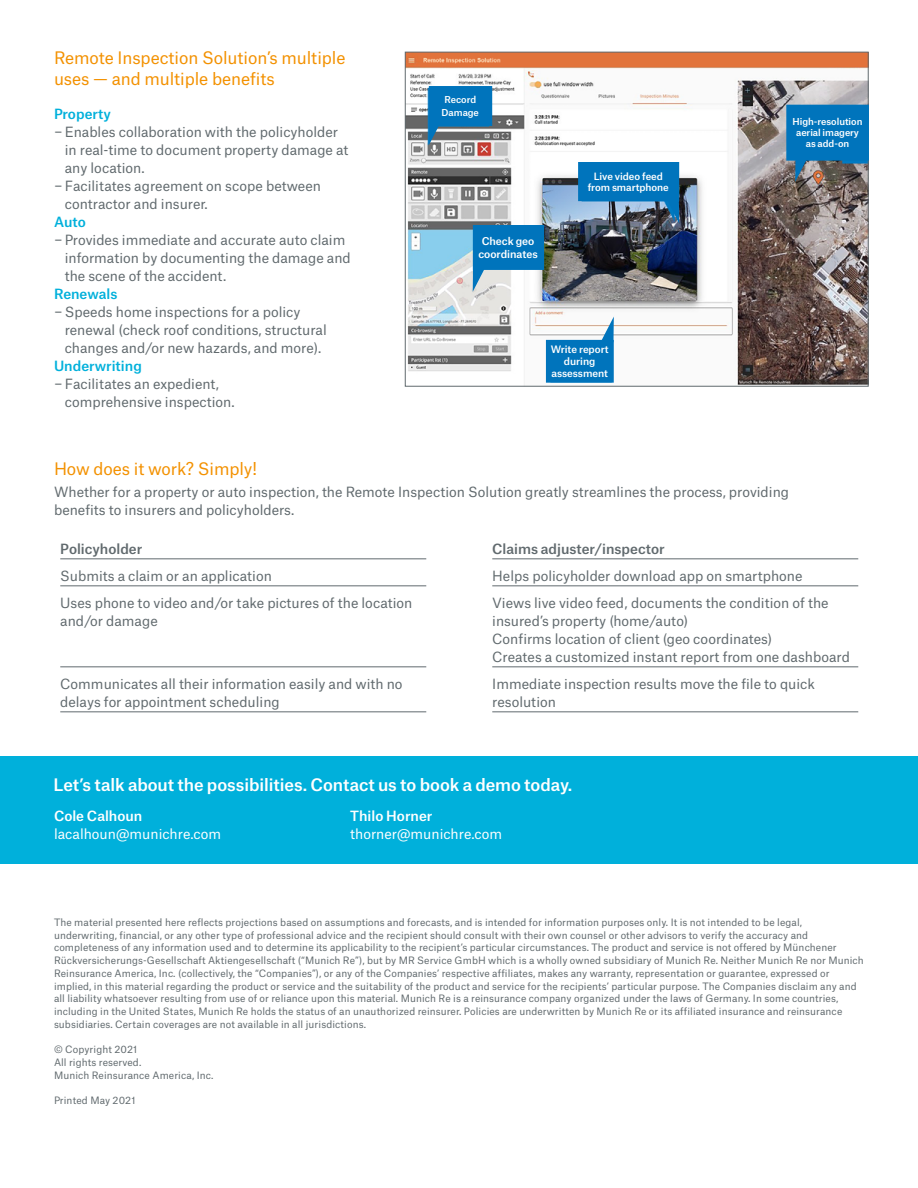
<style>
.page{position:relative;width:918px;height:1188px;background:#fff}
.page>*{position:absolute;margin:0;border:0;box-sizing:border-box;transform-origin:0 0}
.t1{font:16.5px/21px "Munich Re";letter-spacing:-.005em;color:#f39100}
.t2{font:500 16.5px "Munich Re";letter-spacing:-.005em;color:#fff}
.t3{font:13.5px/18px "Munich Re";color:#616a6e}
.t4{font:13.5px "Munich Re";color:#fff}
.t5{font:500 13.5px "Munich Re";color:#616a6e}
.t6{font:500 13.5px "Munich Re";color:#00b0db}
.t7{font:500 13.5px "Munich Re";color:#fff}
.t8{font:500 10.35px/12.5px "Munich Re";letter-spacing:-.005em;color:#fff;text-align:center}
.t9{font:9.75px/12.8px "Munich Re";letter-spacing:.01em;color:#616a6e}
.t10{font:500 9.75px/11.9px "Munich Re";letter-spacing:-.005em;color:#fff;text-align:center}
.t11{font:500 9.6px/11.6px "Munich Re";letter-spacing:-.005em;color:#fff;text-align:center}
.t12{font:500 9.15px/10.9px "Munich Re";letter-spacing:-.005em;color:#fff}
</style>
<div class="page">
<div style="left:0;top:756px;width:918px;height:108px;background:#00b0db"></div>
<hr style="left:60px;top:559px;width:366px;height:1px;background:#616a6e">
<hr style="left:60px;top:586px;width:366px;height:1px;background:#616a6e">
<hr style="left:60px;top:667px;width:366px;height:1px;background:#616a6e">
<hr style="left:60px;top:712px;width:366px;height:1px;background:#616a6e">
<hr style="left:492px;top:559px;width:366px;height:1px;background:#616a6e">
<hr style="left:492px;top:586px;width:366px;height:1px;background:#616a6e">
<hr style="left:492px;top:667px;width:366px;height:1px;background:#616a6e">
<hr style="left:492px;top:712px;width:366px;height:1px;background:#616a6e">
<img style="left:407px;top:54px;width:459px;height:331px">
<svg style="left:428px;top:86px;width:64px;height:61px;background:#307eb0"></svg>
<svg style="left:472px;top:225px;width:72px;height:68px;background:#4a99c9"></svg>
<svg style="left:546px;top:315px;width:69px;height:68px"></svg>
<svg style="left:786px;top:105px;width:83px;height:78px;background:#2073a6"></svg>
<svg style="left:578px;top:162px;width:102px;height:63px;background:#297aaf"></svg>
<h1 class="t1" style="left:54px;top:46px;width:293px">Remote Inspection Solution’s multiple uses — and multiple benefits</h1>
<h2 class="t6" style="left:54px;top:103px;width:58px">Property</h2>
<h2 class="t3" style="left:54px;top:121px;width:286px">− Enables collaboration with the policyholder</h2>
<h2 class="t3" style="left:65px;top:139px;width:285px">in real-time to document property damage at</h2>
<h2 class="t3" style="left:65px;top:157px;width:81px">any location.</h2>
<h2 class="t3" style="left:54px;top:175px;width:269px">− Facilitates agreement on scope between</h2>
<h2 class="t3" style="left:65px;top:193px;width:144px">contractor and insurer.</h2>
<h2 class="t6" style="left:54px;top:211px;width:33px">Auto</h2>
<h2 class="t3" style="left:65px;top:229px;width:288px;text-indent:-11px">− Provides immediate and accurate auto claim information by documenting the damage and the scene of the accident.</h2>
<h2 class="t6" style="left:54px;top:283px;width:65px">Renewals</h2>
<h2 class="t3" style="left:65px;top:301px;width:264px;text-indent:-11px">− Speeds home inspections for a policy renewal (check roof conditions, structural changes and/or new hazards, and more).</h2>
<h2 class="t6" style="left:54px;top:355px;width:89px">Underwriting</h2>
<h2 class="t3" style="left:65px;top:373px;width:171px;text-indent:-11px">− Facilitates an expedient, comprehensive inspection.</h2>
<p class="t12" style="left:442px;top:92px;width:39px;line-height:12.9px">Record<br>Damage</p>
<p class="t8" style="left:478px;top:234px;width:61px">Check geo coordinates</p>
<p class="t11" style="left:588px;top:169px;width:83px">Live video feed from smartphone</p>
<p class="t10" style="left:551px;top:343px;width:59px">Write report during assessment</p>
<p class="t12" style="left:793px;top:115px;width:71px;text-align:center">High-resolution aerial imagery as add-on</p>
<h1 class="t1" style="left:54px;top:457px;width:205px">How does it work? Simply!</h1>
<h2 class="t3" style="left:54px;top:481px;width:737px">Whether for a property or auto inspection, the Remote Inspection Solution greatly streamlines the process, providing benefits to insurers and policyholders.</h2>
<h2 class="t5" style="left:60px;top:538px;width:84px">Policyholder</h2>
<h2 class="t3" style="left:60px;top:561px;width:354px;line-height:27px">Submits a claim or an application<br>Uses phone to video and/or take pictures of the location</h2>
<h2 class="t3" style="left:60px;top:611px;width:99px">and/or damage</h2>
<h2 class="t5" style="left:492px;top:538px;width:174px">Claims adjuster/inspector</h2>
<h2 class="t3" style="left:492px;top:561px;width:338px;line-height:27px">Helps policyholder download app on smartphone<br>Views live video feed, documents the condition of the</h2>
<h2 class="t3" style="left:492px;top:611px;width:359px">insured’s property (home/auto)<br>Confirms location of client (geo coordinates)<br>Creates a customized instant report from one dashboard</h2>
<h2 class="t3" style="left:492px;top:674px;width:324px">Immediate inspection results move the file to quick resolution</h2>
<h2 class="t3" style="left:60px;top:674px;width:344px">Communicates all their information easily and with no delays for appointment scheduling</h2>
<h1 class="t2" style="left:53px;top:771px;width:520px">Let’s talk about the possibilities. Contact us to book a demo today.</h1>
<h2 class="t7" style="left:54px;top:805px;width:90px">Cole Calhoun</h2>
<h2 class="t4" style="left:54px;top:823px;width:169px">lacalhoun@munichre.com</h2>
<h2 class="t7" style="left:350px;top:805px;width:84px">Thilo Horner</h2>
<h2 class="t4" style="left:350px;top:823px;width:153px">thorner@munichre.com</h2>
<p class="t9" style="left:54px;top:915px;width:811px">The material presented here reflects projections based on assumptions and forecasts, and is intended for information purposes only. It is not intended to be legal, underwriting, financial, or any other type of professional advice and the recipient should consult with their own counsel or other advisors to verify the accuracy and completeness of any information used and to determine its applicability to the recipient’s particular circumstances. The product and service is not offered by Münchener Rückversicherungs-Gesellschaft Aktiengesellschaft (“Munich Re”), but by MR Service GmbH which is a wholly owned subsidiary of Munich Re. Neither Munich Re nor Munich Reinsurance America, Inc. (collectively, the “Companies”), or any of the Companies’ respective affiliates, makes any warranty, representation or guarantee, expressed or implied, in this material regarding the product or service and the suitability of the product and service for the recipients’ particular purpose. The Companies disclaim any and all liability whatsoever resulting from use of or reliance upon this material. Munich Re is a reinsurance company organized under the laws of Germany. In some countries, including in the United States, Munich Re holds the status of an unauthorized reinsurer. Policies are underwritten by Munich Re or its affiliated insurance and reinsurance subsidiaries. Certain coverages are not available in all jurisdictions.</p>
<p class="t9" style="left:54px;top:1042px;width:161px">© Copyright 2021<br>All rights reserved.<br>Munich Reinsurance America, Inc.</p>
<p class="t9" style="left:54px;top:1093px;width:83px">Printed May 2021</p>
</div>
